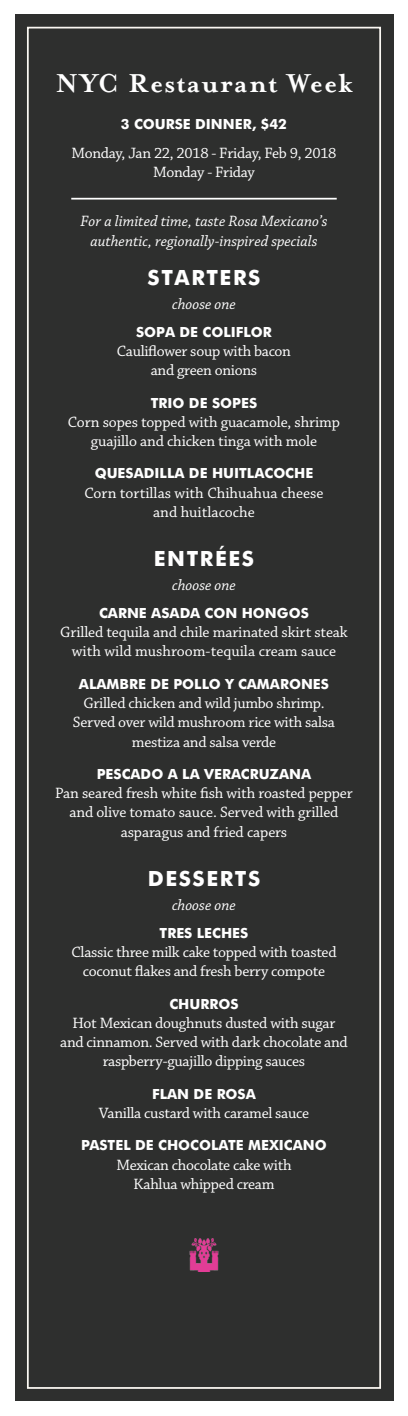
<style>
.page{position:relative;width:408px;height:1416px;background:#fff}
.page>*{position:absolute;margin:0;border:0;box-sizing:border-box;transform-origin:0 0}
.t1{font:700 29.75px "Mrs Eaves";letter-spacing:.05em;color:#fff}
.body_copy{font:700 21px "Futura BT";letter-spacing:.075em;color:#fff}
.body_copy-2{font:15.75px/19.2px "Chaparral Pro";letter-spacing:-.015em;color:#fff;text-align:center}
.body_copy-3{font:italic 15.75px/19.2px "Chaparral Pro";color:#fff;text-align:center}
.subheader{font:15.75px/19.2px "Chaparral Pro";color:#fff;text-align:center}
.body_copy-4{font:700 14px "Futura BT";color:#fff}
</style>
<div class="page">
<div style="left:15px;top:15px;width:378px;height:1386px;background:#2e2f2e"></div>
<div style="left:27px;top:27px;width:354px;height:1362px;border:2px solid #fbf8f3"></div>
<hr style="left:71px;top:198px;width:266px;height:2px;background:#fff">
<img style="left:189px;top:1239px;width:30px;height:32px">
<p class="t1" style="left:56px;top:66px;width:298px">NYC Restaurant Week</p>
<p class="body_copy-4" style="left:121px;top:115px;width:168px">3 COURSE DINNER, $42</p>
<p class="body_copy-2" style="left:71px;top:144px;width:266px">Monday, Jan 22, 2018 - Friday, Feb 9, 2018</p>
<p class="body_copy-2" style="left:153px;top:163px;width:103px">Monday - Friday</p>
<p class="body_copy-3" style="left:80px;top:212px;width:249px">For a limited time, taste Rosa Mexicano’s authentic, regionally-inspired specials</p>
<p class="body_copy" style="left:148px;top:265px;width:114px">STARTERS</p>
<p class="body_copy-3" style="left:172px;top:295px;width:65px">choose one</p>
<p class="body_copy-4" style="left:136px;top:323px;width:137px">SOPA DE COLIFLOR</p>
<p class="body_copy-2" style="left:117px;top:342px;width:176px">Cauliflower soup with bacon and green onions</p>
<p class="body_copy-4" style="left:151px;top:394px;width:108px">TRIO DE SOPES</p>
<p class="body_copy-2" style="left:68px;top:413px;width:273px">Corn sopes topped with guacamole, shrimp guajillo and chicken tinga with mole</p>
<p class="body_copy-4" style="left:95px;top:465px;width:220px">QUESADILLA DE HUITLACOCHE</p>
<p class="subheader" style="left:84px;top:484px;width:241px">Corn tortillas with Chihuahua cheese and huitlacoche</p>
<p class="body_copy" style="left:154px;top:546px;width:102px">ENTRÉES</p>
<p class="body_copy-3" style="left:172px;top:576px;width:65px">choose one</p>
<p class="body_copy-4" style="left:99px;top:604px;width:211px">CARNE ASADA CON HONGOS</p>
<p class="body_copy-2" style="left:60px;top:623px;width:289px">Grilled tequila and chile marinated skirt steak with wild mushroom-tequila cream sauce</p>
<p class="body_copy-4" style="left:79px;top:675px;width:251px">ALAMBRE DE POLLO Y CAMARONES</p>
<p class="body_copy-2" style="left:73px;top:694px;width:263px">Grilled chicken and wild jumbo shrimp.<br>Served over wild mushroom rice with salsa mestiza and salsa verde</p>
<p class="body_copy-4" style="left:97px;top:765px;width:216px">PESCADO A LA VERACRUZANA</p>
<p class="body_copy-2" style="left:55px;top:784px;width:299px">Pan seared fresh white fish with roasted pepper and olive tomato sauce. Served with grilled asparagus and fried capers</p>
<p class="body_copy" style="left:148px;top:866px;width:114px">DESSERTS</p>
<p class="body_copy-3" style="left:172px;top:896px;width:65px">choose one</p>
<p class="body_copy-4" style="left:160px;top:924px;width:90px">TRES LECHES</p>
<p class="body_copy-2" style="left:71px;top:943px;width:267px">Classic three milk cake topped with toasted coconut flakes and fresh berry compote</p>
<p class="body_copy-4" style="left:169px;top:995px;width:71px">CHURROS</p>
<p class="body_copy-2" style="left:60px;top:1014px;width:289px">Hot Mexican doughnuts dusted with sugar and cinnamon. Served with dark chocolate and raspberry-guajillo dipping sauces</p>
<p class="body_copy-4" style="left:152px;top:1085px;width:105px">FLAN DE ROSA</p>
<p class="body_copy-2" style="left:99px;top:1104px;width:211px">Vanilla custard with caramel sauce</p>
<p class="body_copy-4" style="left:81px;top:1137px;width:247px">PASTEL DE CHOCOLATE MEXICANO</p>
<p class="body_copy-2" style="left:116px;top:1155px;width:177px">Mexican chocolate cake with<br>Kahlua whipped cream</p>
</div>
